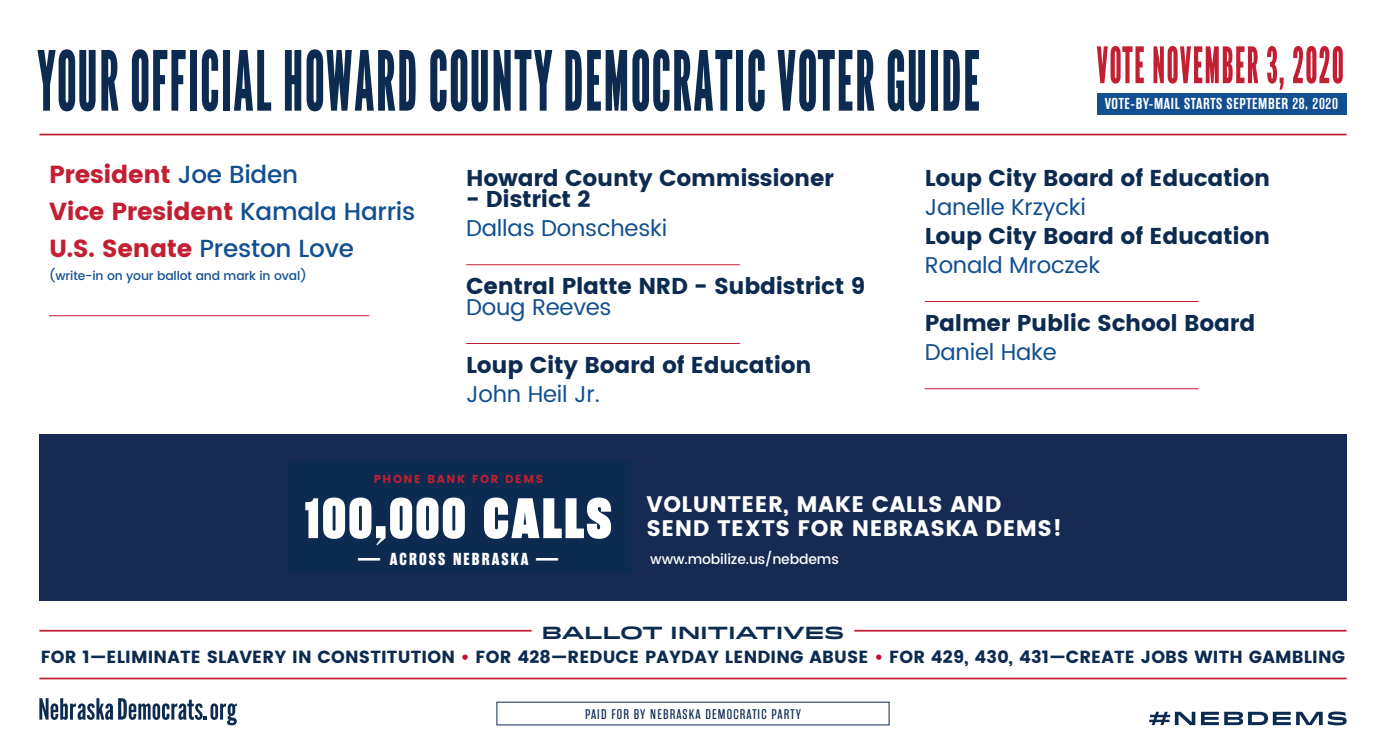
<style>
.page{position:relative;width:1386px;height:756px;background:#fff}
.page>*{position:absolute;margin:0;border:0;box-sizing:border-box;transform-origin:0 0}
.t1{font:condensed 82.6px "League Gothic";letter-spacing:.01em;color:#0d2b51}
.t2{font:800 56.88px "Rama Gothic E";letter-spacing:.04em;color:#fff}
.t3{font:condensed 50.05px "League Gothic";letter-spacing:.02em;color:#c31f32}
.t4{font:24.68px/37.1px "Poppins";letter-spacing:-.01em;color:#c31f32}
.t5{font:22.93px "Poppins";letter-spacing:-.01em;color:#0d2b51}
.t6{font:22.93px "Poppins";letter-spacing:-.01em;color:#124f90}
.t7{font:22.4px/23.3px "Poppins";letter-spacing:.02em;color:#fff}
.t8{font:17.5px "Poppins";letter-spacing:.01em;color:#0d2b51}
.t9{font:700 17.5px "Idlewild";letter-spacing:-.02em;color:#0d2b51}
.t10{font:700 17.32px "Rama Gothic E";letter-spacing:.12em;color:#fff}
.t11{font:600 15.92px "Rama Gothic E";letter-spacing:.04em;color:#fff}
.t12{font:14px "Rama Gothic E";letter-spacing:.08em;color:#0d2b51}
.t13{font:500 14px "Poppins";letter-spacing:-.01em;color:#fff}
.t14{font:500 12.42px "Poppins";letter-spacing:-.01em;color:#124f90}
.t15{font:11.55px "Poppins";letter-spacing:.14em;color:#c31f32}
.s1{font-weight:500;color:#124f90}
.s2{font-size:22.05px}
.s3{color:#c3102f}
</style>
<div class="page">
<svg style="left:1149px;top:712px;width:46px;height:13px"></svg>
<svg style="left:1201px;top:712px;width:146px;height:13px"></svg>
<svg style="left:39px;top:698px;width:198px;height:27px"></svg>
<hr style="left:39px;top:678px;width:1308px;height:1px;background:#c31f32">
<hr style="left:39px;top:630px;width:493px;height:2px;background:#c31f32">
<hr style="left:854px;top:630px;width:493px;height:2px;background:#c31f32">
<hr style="left:39px;top:134px;width:1308px;height:1px;background:#c31f32">
<div style="left:1097px;top:93px;width:250px;height:21px;background:#124f90"></div>
<hr style="left:49px;top:315px;width:320px;height:1px;background:#c31f32">
<hr style="left:466px;top:264px;width:274px;height:1px;background:#c31f32">
<hr style="left:466px;top:343px;width:274px;height:1px;background:#c31f32">
<hr style="left:925px;top:301px;width:274px;height:1px;background:#c31f32">
<hr style="left:925px;top:388px;width:274px;height:1px;background:#c31f32">
<div style="left:39px;top:435px;width:1308px;height:166px;background:#172a53"></div>
<div style="left:288px;top:461px;width:343px;height:112px;background:#0d2b51"></div>
<h1 class="t1" style="left:38px;top:32px;width:946px">YOUR OFFICIAL HOWARD COUNTY DEMOCRATIC VOTER GUIDE</h1>
<h3 class="t3" style="left:1097px;top:36px;width:249px">VOTE NOVEMBER 3, 2020</h3>
<p class="t11" style="left:1105px;top:95px;width:235px">VOTE-BY-MAIL STARTS SEPTEMBER 28, 2020</p>
<p class="t4" style="left:49px;top:156px;width:368px">President <span class="s1">Joe Biden<br></span>Vice President <span class="s1">Kamala Harris<br></span>U.S. Senate <span class="s1">Preston Love</span></p>
<p class="t14" style="left:49px;top:266px;width:259px">(write-in on your ballot and mark in oval)</p>
<p class="t5" style="left:466px;top:165px;width:369px">Howard County Commissioner</p>
<p class="t5" style="left:466px;top:186px;width:126px">- District 2</p>
<p class="t6" style="left:466px;top:211px;width:203px">Dallas Donscheski</p>
<p class="t5" style="left:466px;top:273px;width:401px">Central Platte NRD - Subdistrict 9</p>
<p class="t6" style="left:466px;top:290px;width:147px">Doug Reeves</p>
<p class="t5" style="left:466px;top:351px;width:347px">Loup City Board of Education</p>
<p class="t6" style="left:466px;top:377px;width:135px">John Heil Jr.</p>
<p class="t5" style="left:925px;top:165px;width:347px">Loup City Board of Education</p>
<p class="t6" style="left:925px;top:190px;width:163px">Janelle Krzycki</p>
<p class="t5" style="left:925px;top:223px;width:347px">Loup City Board of Education</p>
<p class="t6" style="left:925px;top:248px;width:177px">Ronald Mroczek</p>
<p class="t5" style="left:925px;top:309px;width:332px">Palmer Public School Board</p>
<p class="t6" style="left:925px;top:335px;width:133px">Daniel Hake</p>
<p class="t15" style="left:374px;top:473px;width:171px">PHONE BANK FOR DEMS</p>
<h2 class="t2" style="left:305px;top:486px;width:309px">100,000 CALLS</h2>
<p class="t10" style="left:358px;top:549px;width:202px"><span class="s2">—</span> ACROSS NEBRASKA <span class="s2">—</span></p>
<p class="t7" style="left:647px;top:493px;width:417px">VOLUNTEER, MAKE CALLS AND<br>SEND TEXTS FOR NEBRASKA DEMS!</p>
<p class="t13" style="left:650px;top:549px;width:190px">www.mobilize.us/nebdems</p>
<p class="t9" style="left:542px;top:619px;width:304px">BALLOT INITIATIVES</p>
<p class="t8" style="left:41px;top:646px;width:1306px">FOR 1—ELIMINATE SLAVERY IN CONSTITUTION <span class="s3">•</span> FOR 428—REDUCE PAYDAY LENDING ABUSE <span class="s3">•</span> FOR 429, 430, 431—CREATE JOBS WITH GAMBLING</p>
<p class="t12" style="left:585px;top:707px;width:217px">PAID FOR BY NEBRASKA DEMOCRATIC PARTY</p>
</div>
